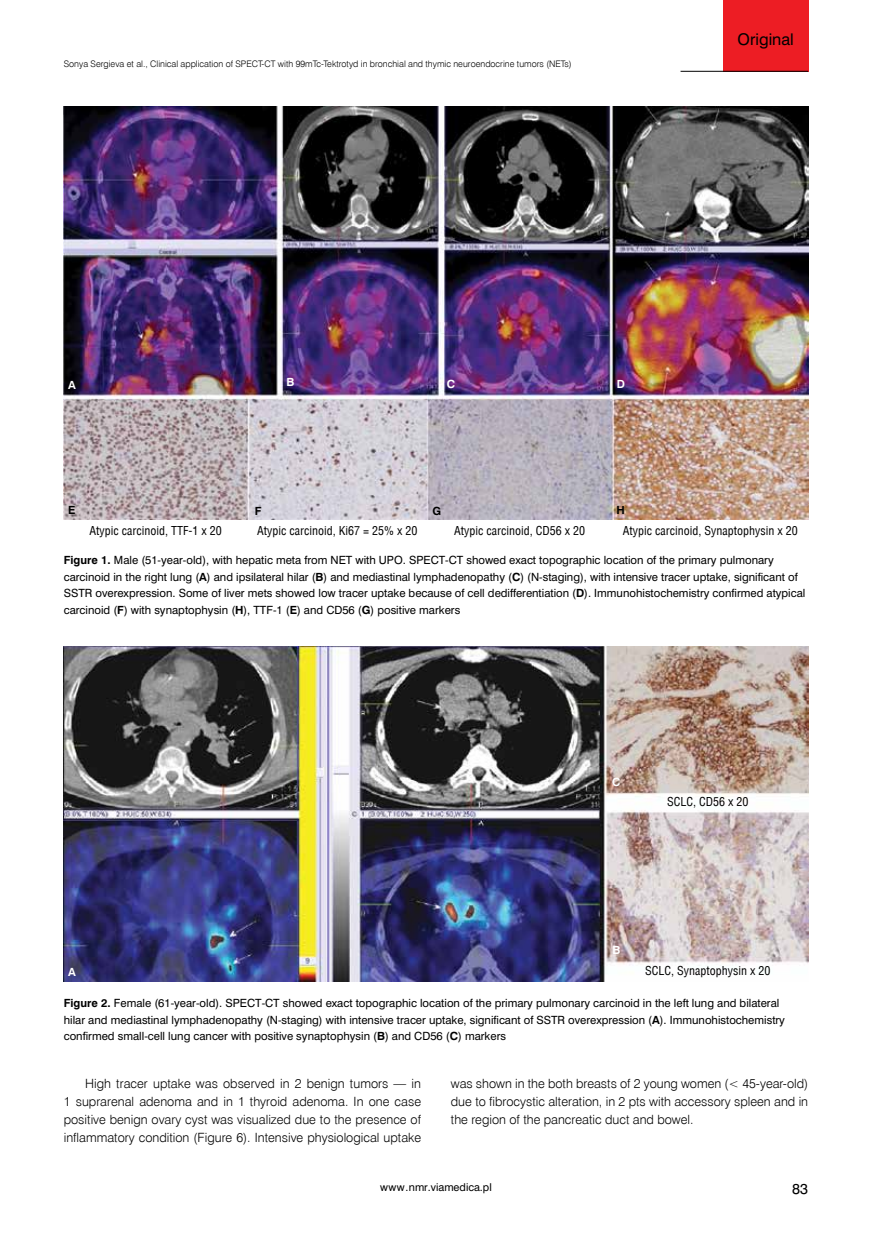
<style>
.page{position:relative;width:872px;height:1234px;background:#fff}
.page>*{position:absolute;margin:0;border:0;box-sizing:border-box;transform-origin:0 0}
.t1{font:15px "Swis 721 PL";color:#000}
.t2{font:13.5px "Swis 721 PL";color:#000}
.t3{font:12.75px/18px "Swis 721 Lt EU";color:#000;text-align:justify}
.t4{font:12px "Switzerland Condensed";color:#000}
.t5{font:10.5px/16.5px "Swis 721 PL";color:#000}
.t6{font:700 10.5px "Swis 721 PL";color:#fff}
.t7{font:700 10.5px "Swis 721 PL";color:#000}
.t8{font:10.05px "Swis 721 PL";color:#000}
.t9{font:9px "Swis 721 Lt EU";color:#000}
.s1{font-weight:700}
</style>
<div class="page">
<div style="left:723px;top:0;width:85px;height:71px;background:#ed1d24"></div>
<hr style="left:680px;top:71px;width:128px;height:1px;background:#000">
<img style="left:64px;top:106px;width:744px;height:413px">
<img style="left:64px;top:646px;width:744px;height:335px">
<p class="t9" style="left:64px;top:58px;width:509px">Sonya Sergieva et al., Clinical application of SPECT-CT with 99mTc-Tektrotyd in bronchial and thymic neuroendocrine tumors (NETs)</p>
<h1 class="t1" style="left:737px;top:29px;width:58px">Original</h1>
<p class="t6" style="left:68px;top:377px;width:9px">A</p>
<p class="t6" style="left:286px;top:375px;width:9px">B</p>
<p class="t6" style="left:447px;top:376px;width:10px">C</p>
<p class="t6" style="left:616px;top:377px;width:10px">D</p>
<p class="t7" style="left:68px;top:503px;width:9px">E</p>
<p class="t7" style="left:255px;top:504px;width:8px">F</p>
<p class="t7" style="left:432px;top:504px;width:10px">G</p>
<p class="t7" style="left:616px;top:503px;width:10px">H</p>
<p class="t4" style="left:90px;top:523px;width:134px">Atypic carcinoid, TTF-1 x 20</p>
<p class="t4" style="left:257px;top:523px;width:162px">Atypic carcinoid, Ki67 = 25% x 20</p>
<p class="t4" style="left:454px;top:523px;width:132px">Atypic carcinoid, CD56 x 20</p>
<p class="t4" style="left:623px;top:523px;width:176px">Atypic carcinoid, Synaptophysin x 20</p>
<p class="t5" style="left:64px;top:551px;width:743px"><span class="s1">Figure 1.</span> Male (51-year-old), with hepatic meta from NET with UPO. SPECT-CT showed exact topographic location of the primary pulmonary carcinoid in the right lung (<span class="s1">A</span>) and ipsilateral hilar (<span class="s1">B</span>) and mediastinal lymphadenopathy (<span class="s1">C</span>) (N-staging), with intensive tracer uptake, significant of SSTR overexpression. Some of liver mets showed low tracer uptake because of cell dedifferentiation (<span class="s1">D</span>). Immunohistochemistry confirmed atypical carcinoid (<span class="s1">F</span>) with synaptophysin (<span class="s1">H</span>), TTF-1 (<span class="s1">E</span>) and CD56 (<span class="s1">G</span>) positive markers</p>
<p class="t6" style="left:68px;top:964px;width:9px">A</p>
<p class="t6" style="left:612px;top:774px;width:10px">C</p>
<p class="t4" style="left:667px;top:794px;width:83px">SCLC, CD56 x 20</p>
<p class="t6" style="left:612px;top:943px;width:9px">B</p>
<p class="t4" style="left:645px;top:963px;width:127px">SCLC, Synaptophysin x 20</p>
<p class="t5" style="left:64px;top:994px;width:722px"><span class="s1">Figure 2.</span> Female (61-year-old). SPECT-CT showed exact topographic location of the primary pulmonary carcinoid in the left lung and bilateral hilar and mediastinal lymphadenopathy (N-staging) with intensive tracer uptake, significant of SSTR overexpression (<span class="s1">A</span>). Immunohistochemistry confirmed small-cell lung cancer with positive synaptophysin (<span class="s1">B</span>) and CD56 (<span class="s1">C</span>) markers</p>
<p class="t3" style="left:64px;top:1074px;width:359px;text-indent:21px">High tracer uptake was observed in 2 benign tumors — in 1 suprarenal adenoma and in 1 thyroid adenoma. In one case positive benign ovary cyst was visualized due to the presence of inflammatory condition (Figure 6). Intensive physiological uptake</p>
<p class="t3" style="left:451px;top:1074px;width:359px">was shown in the both breasts of 2 young women (&lt; 45-year-old) due to fibrocystic alteration, in 2 pts with accessory spleen and in the region of the pancreatic duct and bowel.</p>
<p class="t8" style="left:380px;top:1180px;width:113px">www.nmr.viamedica.pl</p>
<p class="t2" style="left:792px;top:1179px;width:17px">83</p>
</div>
